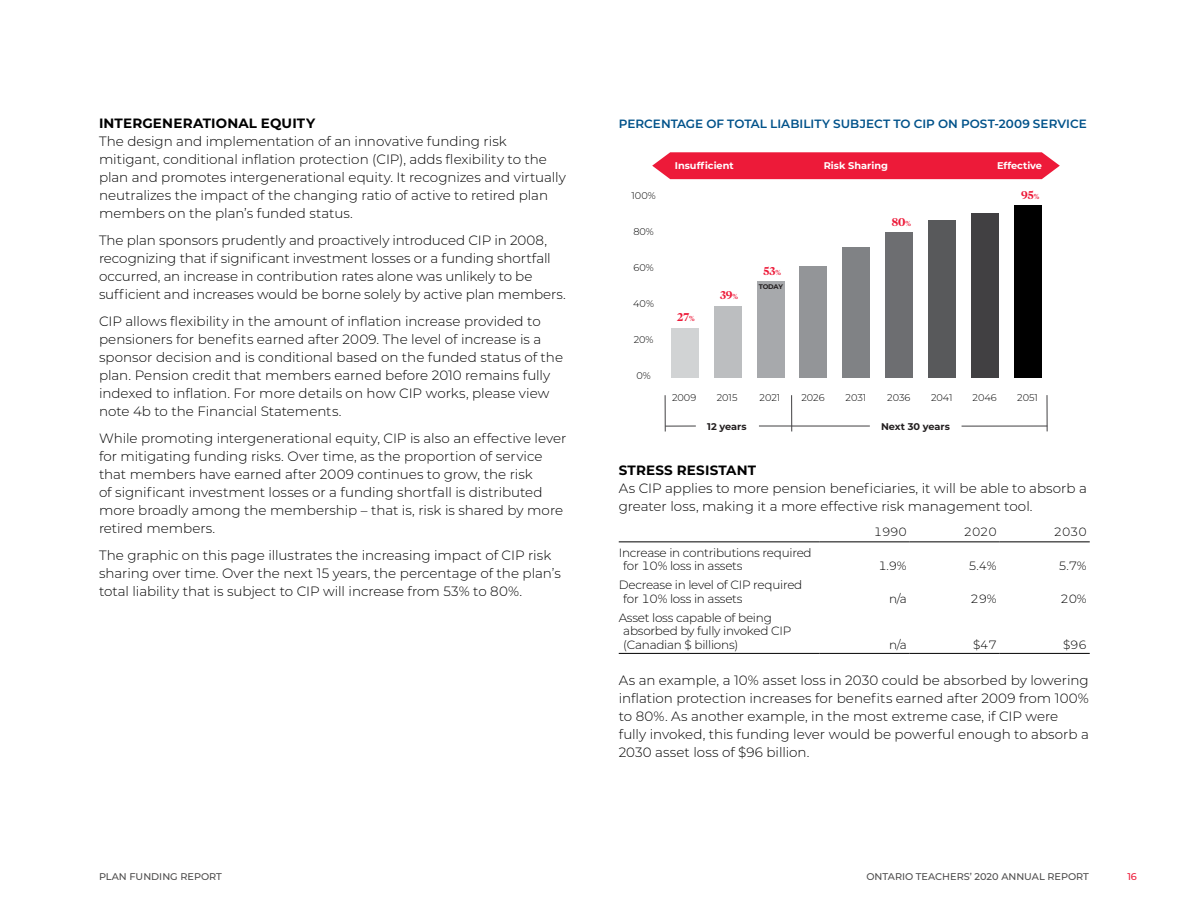
<style>
.page{position:relative;width:1188px;height:918px;background:#fff}
.page>*{position:absolute;margin:0;border:0;box-sizing:border-box;transform-origin:0 0}
.Body{font:300 13.5px/18px "Montserrat";letter-spacing:-.005em;color:#000}
.t1{font:700 13.5px "Montserrat";letter-spacing:.015em;color:#000}
.Table_Body_Left_Alig{font:300 12px/13.5px "Montserrat";letter-spacing:-.02em;color:#000}
.Table_Graph_Head{font:600 12px "Montserrat";color:#00528a}
.Table_Body_Right_Ali{font:300 12px "Montserrat";letter-spacing:-.02em;color:#000}
.t2{font:600 11.25px "Tiempos Headline";color:#ed1a39}
.t3{font:300 9.75px "Montserrat";color:#000}
.t4{font:500 9.75px "Montserrat";color:#4e4d4d}
.t5{font:700 9.75px "Montserrat";color:#fff}
.t6{font:700 9.75px "Montserrat";letter-spacing:-.005em;color:#231f20}
.t7{font:500 9.75px "Montserrat";color:#ed1a39}
.t8{font:700 6.75px "Montserrat";letter-spacing:-.03em;color:#231f20}
.s1{font-size:7.2px}
</style>
<div class="page">
<hr style="left:665px;top:426px;width:31px;height:1px;background:#414042">
<hr style="left:759px;top:426px;width:33px;height:1px;background:#414042">
<hr style="left:792px;top:426px;width:78px;height:1px;background:#414042">
<hr style="left:962px;top:426px;width:85px;height:1px;background:#414042">
<hr style="left:665px;top:395px;width:1px;height:37px;background:#414042">
<hr style="left:791px;top:395px;width:1px;height:36px;background:#414042">
<hr style="left:1047px;top:395px;width:1px;height:36px;background:#414042">
<div style="left:671px;top:328px;width:27px;height:50px;background:#d1d3d4"></div>
<div style="left:714px;top:306px;width:27px;height:72px;background:#bcbec0"></div>
<div style="left:757px;top:281px;width:27px;height:97px;background:#a7a9ac"></div>
<div style="left:800px;top:266px;width:27px;height:112px;background:#939598"></div>
<div style="left:843px;top:247px;width:27px;height:131px;background:#808285"></div>
<div style="left:886px;top:233px;width:27px;height:145px;background:#6d6e71"></div>
<div style="left:929px;top:220px;width:27px;height:158px;background:#58595b"></div>
<div style="left:972px;top:213px;width:27px;height:165px;background:#414042"></div>
<div style="left:1015px;top:205px;width:27px;height:173px;background:#000"></div>
<svg style="left:652px;top:152px;width:408px;height:27px;background:#ed2643"></svg>
<hr style="left:820px;top:653px;width:90px;height:1px;background:#000">
<hr style="left:910px;top:653px;width:90px;height:1px;background:#000">
<hr style="left:1000px;top:653px;width:90px;height:1px;background:#000">
<hr style="left:619px;top:542px;width:201px;height:1px;background:#000">
<hr style="left:820px;top:542px;width:90px;height:1px;background:#000">
<hr style="left:910px;top:542px;width:90px;height:1px;background:#000">
<hr style="left:1000px;top:542px;width:90px;height:1px;background:#000">
<hr style="left:619px;top:653px;width:201px;height:1px;background:#000">
<h3 class="t1" style="left:99px;top:114px;width:218px">INTERGENERATIONAL EQUITY</h3>
<p class="Body" style="left:99px;top:132px;width:469px">The design and implementation of an innovative funding risk mitigant, conditional inflation protection (CIP), adds flexibility to the plan and promotes intergenerational equity. It recognizes and virtually neutralizes the impact of the changing ratio of active to retired plan members on the plan’s funded status.</p>
<p class="Body" style="left:99px;top:231px;width:468px">The plan sponsors prudently and proactively introduced CIP in 2008, recognizing that if significant investment losses or a funding shortfall occurred, an increase in contribution rates alone was unlikely to be sufficient and increases would be borne solely by active plan members.</p>
<p class="Body" style="left:99px;top:312px;width:466px">CIP allows flexibility in the amount of inflation increase provided to pensioners for benefits earned after 2009. The level of increase is a sponsor decision and is conditional based on the funded status of the plan. Pension credit that members earned before 2010 remains fully indexed to inflation. For more details on how CIP works, please view note 4b to the Financial Statements.</p>
<p class="Body" style="left:99px;top:429px;width:469px">While promoting intergenerational equity, CIP is also an effective lever for mitigating funding risks. Over time, as the proportion of service that members have earned after 2009 continues to grow, the risk<br>of significant investment losses or a funding shortfall is distributed more broadly among the membership – that is, risk is shared by more retired members.</p>
<p class="Body" style="left:99px;top:546px;width:463px">The graphic on this page illustrates the increasing impact of CIP risk sharing over time. Over the next 15 years, the percentage of the plan’s total liability that is subject to CIP will increase from 53% to 80%.</p>
<p class="Table_Graph_Head" style="left:619px;top:115px;width:470px">PERCENTAGE OF TOTAL LIABILITY SUBJECT TO CIP ON POST‑2009 SERVICE</p>
<p class="t3" style="left:632px;top:189px;width:26px">100%</p>
<p class="t3" style="left:633px;top:225px;width:22px">80%</p>
<p class="t3" style="left:634px;top:261px;width:22px">60%</p>
<p class="t3" style="left:633px;top:297px;width:22px">40%</p>
<p class="t3" style="left:634px;top:333px;width:21px">20%</p>
<p class="t3" style="left:636px;top:369px;width:16px">0%</p>
<p class="t5" style="left:675px;top:159px;width:60px">Insufficient</p>
<p class="t5" style="left:824px;top:159px;width:66px">Risk Sharing</p>
<p class="t5" style="left:997px;top:159px;width:47px">Effective</p>
<p class="t2" style="left:677px;top:310px;width:19px">27<span class="s1">%</span></p>
<p class="t2" style="left:720px;top:288px;width:20px">39<span class="s1">%</span></p>
<p class="t2" style="left:763px;top:263px;width:19px">53<span class="s1">%</span></p>
<p class="t8" style="left:759px;top:282px;width:26px">TODAY</p>
<p class="t2" style="left:892px;top:215px;width:21px">80<span class="s1">%</span></p>
<p class="t2" style="left:1021px;top:187px;width:20px">95<span class="s1">%</span></p>
<p class="t3" style="left:672px;top:391px;width:26px">2009</p>
<p class="t3" style="left:717px;top:391px;width:22px">2015</p>
<p class="t3" style="left:760px;top:391px;width:22px">2021</p>
<p class="t3" style="left:801px;top:391px;width:25px">2026</p>
<p class="t3" style="left:846px;top:391px;width:22px">2031</p>
<p class="t3" style="left:887px;top:391px;width:25px">2036</p>
<p class="t3" style="left:931px;top:391px;width:23px">2041</p>
<p class="t3" style="left:973px;top:391px;width:26px">2046</p>
<p class="t3" style="left:1017px;top:391px;width:22px">2051</p>
<p class="t6" style="left:707px;top:419px;width:41px">12 years</p>
<p class="t6" style="left:881px;top:419px;width:70px">Next 30 years</p>
<h3 class="t1" style="left:619px;top:460px;width:139px">STRESS RESISTANT</h3>
<p class="Body" style="left:619px;top:479px;width:470px">As CIP applies to more pension beneficiaries, it will be able to absorb a greater loss, making it a more effective risk management tool.</p>
<p class="Table_Body_Right_Ali" style="left:874px;top:523px;width:34px">1990</p>
<p class="Table_Body_Right_Ali" style="left:964px;top:523px;width:34px">2020</p>
<p class="Table_Body_Right_Ali" style="left:1054px;top:523px;width:34px">2030</p>
<p class="Table_Body_Left_Alig" style="left:623px;top:545px;width:190px;text-indent:-4px">Increase in contributions required for 10% loss in assets</p>
<p class="Table_Body_Right_Ali" style="left:878px;top:558px;width:30px">1.9%</p>
<p class="Table_Body_Right_Ali" style="left:968px;top:558px;width:30px">5.4%</p>
<p class="Table_Body_Right_Ali" style="left:1058px;top:558px;width:30px">5.7%</p>
<p class="Table_Body_Left_Alig" style="left:623px;top:578px;width:181px;text-indent:-4px">Decrease in level of CIP required for 10% loss in assets</p>
<p class="Table_Body_Right_Ali" style="left:889px;top:590px;width:19px">n/a</p>
<p class="Table_Body_Right_Ali" style="left:971px;top:590px;width:28px">29%</p>
<p class="Table_Body_Right_Ali" style="left:1061px;top:590px;width:28px">20%</p>
<p class="Table_Body_Left_Alig" style="left:623px;top:611px;width:170px;text-indent:-4px">Asset loss capable of being absorbed by fully invoked CIP (Canadian $ billions)</p>
<p class="Table_Body_Right_Ali" style="left:889px;top:636px;width:19px">n/a</p>
<p class="Table_Body_Right_Ali" style="left:973px;top:636px;width:25px">$47</p>
<p class="Table_Body_Right_Ali" style="left:1063px;top:636px;width:25px">$96</p>
<p class="Body" style="left:619px;top:671px;width:472px">As an example, a 10% asset loss in 2030 could be absorbed by lowering inflation protection increases for benefits earned after 2009 from 100% to 80%. As another example, in the most extreme case, if CIP were fully invoked, this funding lever would be powerful enough to absorb a 2030 asset loss of $96 billion.</p>
<p class="t4" style="left:99px;top:869px;width:15px">PLAN</p>
<p class="t4" style="left:129px;top:869px;width:8px">FUNDING</p>
<p class="t4" style="left:180px;top:869px;width:8px">REPORT</p>
<p class="t4" style="left:866px;top:869px;width:224px">ONTARIO TEACHERS’ 2020 ANNUAL REPORT</p>
<p class="t7" style="left:1127px;top:869px;width:11px">16</p>
</div>
